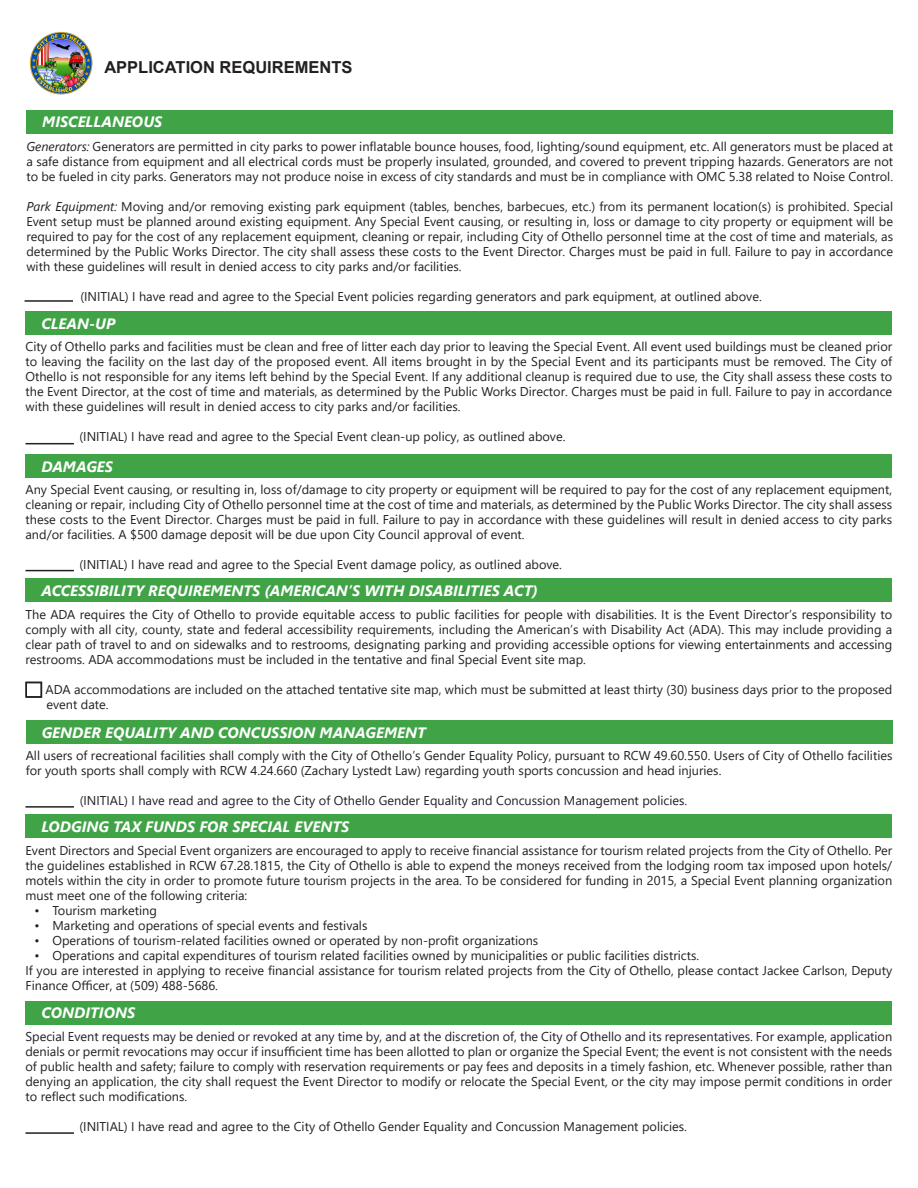
<style>
.page{position:relative;width:918px;height:1188px;background:#fff}
.page>*{position:absolute;margin:0;border:0;box-sizing:border-box;transform-origin:0 0}
.t1{font:700 16.5px "Arial";color:#231f20}
.t2{font:italic 700 15px "Segoe UI";color:#fff}
.t3{font:12.75px/15px "Segoe UI";color:#231f20;text-align:justify}
.s1{font-style:italic}
</style>
<div class="page">
<div style="left:26px;top:110px;width:867px;height:23px;background:#40a447"></div>
<hr style="left:25px;top:300px;width:48px;height:2px;background:#231f20">
<img style="left:30px;top:31px;width:63px;height:63px">
<div style="left:25px;top:579px;width:867px;height:23px;background:#40a447"></div>
<div style="left:25px;top:682px;width:17px;height:16px;border:2px solid #231f20"></div>
<div style="left:25px;top:311px;width:867px;height:24px;background:#40a447"></div>
<hr style="left:25px;top:443px;width:49px;height:1px;background:#231f20">
<div style="left:25px;top:454px;width:867px;height:24px;background:#40a447"></div>
<hr style="left:25px;top:570px;width:49px;height:1px;background:#231f20">
<div style="left:26px;top:720px;width:867px;height:24px;background:#40a447"></div>
<hr style="left:25px;top:806px;width:49px;height:2px;background:#231f20">
<div style="left:25px;top:815px;width:867px;height:23px;background:#40a447"></div>
<div style="left:25px;top:1001px;width:867px;height:23px;background:#40a447"></div>
<hr style="left:25px;top:1132px;width:49px;height:2px;background:#231f20">
<p class="t1" style="left:104px;top:56px;width:250px">APPLICATION REQUIREMENTS</p>
<p class="t2" style="left:42px;top:108px;width:121px">MISCELLANEOUS</p>
<p class="t3" style="left:26px;top:137px;width:868px"><span class="s1">Generators:</span> Generators are permitted in city parks to power inflatable bounce houses, food, lighting/sound equipment, etc. All generators must be placed at a safe distance from equipment and all electrical cords must be properly insulated, grounded, and covered to prevent tripping hazards. Generators are not to be fueled in city parks. Generators may not produce noise in excess of city standards and must be in compliance with OMC 5.38 related to Noise Control.</p>
<p class="t3" style="left:26px;top:197px;width:868px"><span class="s1">Park Equipment:</span> Moving and/or removing existing park equipment (tables, benches, barbecues, etc.) from its permanent location(s) is prohibited. Special Event setup must be planned around existing equipment. Any Special Event causing, or resulting in, loss or damage to city property or equipment will be required to pay for the cost of any replacement equipment, cleaning or repair, including City of Othello personnel time at the cost of time and materials, as determined by the Public Works Director. The city shall assess these costs to the Event Director. Charges must be paid in full. Failure to pay in accordance with these guidelines will result in denied access to city parks and/or facilities.</p>
<p class="t3" style="left:80px;top:287px;width:683px">(INITIAL) I have read and agree to the Special Event policies regarding generators and park equipment, at outlined above.</p>
<p class="t2" style="left:31px;top:108px;width:93px">LEAGU FEES</p>
<p class="t2" style="left:30px;top:309px;width:142px">TOURNAMENT FEES</p>
<p class="t3" style="left:25px;top:338px;width:868px">City of Othello parks and facilities must be clean and free of litter each day prior to leaving the Special Event. All event used buildings must be cleaned prior to leaving the facility on the last day of the proposed event. All items brought in by the Special Event and its participants must be removed. The City of Othello is not responsible for any items left behind by the Special Event. If any additional cleanup is required due to use, the City shall assess these costs to the Event Director, at the cost of time and materials, as determined by the Public Works Director. Charges must be paid in full. Failure to pay in accordance with these guidelines will result in denied access to city parks and/or facilities.</p>
<p class="t3" style="left:79px;top:428px;width:488px">(INITIAL) I have read and agree to the Special Event clean-up policy, as outlined above.</p>
<p class="t2" style="left:41px;top:309px;width:76px">CLEAN-UP</p>
<p class="t2" style="left:30px;top:452px;width:73px">DAMAGES</p>
<p class="t3" style="left:25px;top:481px;width:868px">Any Special Event causing, or resulting in, loss of/damage to city property or equipment will be required to pay for the cost of any replacement equipment, cleaning or repair, including City of Othello personnel time at the cost of time and materials, as determined by the Public Works Director. The city shall assess these costs to the Event Director. Charges must be paid in full. Failure to pay in accordance with these guidelines will result in denied access to city parks and/or facilities. A $500 damage deposit will be due upon City Council approval of event.</p>
<p class="t3" style="left:79px;top:556px;width:484px">(INITIAL) I have read and agree to the Special Event damage policy, as outlined above.</p>
<p class="t2" style="left:41px;top:452px;width:73px">DAMAGES</p>
<p class="t2" style="left:61px;top:576px;width:19px">CE</p>
<p class="t3" style="left:25px;top:606px;width:868px">The ADA requires the City of Othello to provide equitable access to public facilities for people with disabilities. It is the Event Director’s responsibility to comply with all city, county, state and federal accessibility requirements, including the American’s with Disability Act (ADA). This may include providing a clear path of travel to and on sidewalks and to restrooms, designating parking and providing accessible options for viewing entertainments and accessing restrooms. ADA accommodations must be included in the tentative and final Special Event site map.</p>
<p class="t3" style="left:46px;top:681px;width:848px">ADA accommodations are included on the attached tentative site map, which must be submitted at least thirty (30) business days prior to the proposed</p>
<p class="t3" style="left:46px;top:696px;width:64px">event date.</p>
<p class="t2" style="left:30px;top:576px;width:113px">CAN LLATION</p>
<p class="t2" style="left:41px;top:576px;width:498px">ACCESSIBILITY REQUIREMENTS (AMERICAN’S WITH DISABILITIES ACT)</p>
<p class="t2" style="left:30px;top:718px;width:73px">DAMAGES</p>
<p class="t3" style="left:26px;top:747px;width:868px">All users of recreational facilities shall comply with the City of Othello’s Gender Equality Policy, pursuant to RCW 49.60.550. Users of City of Othello facilities for youth sports shall comply with RCW 4.24.660 (Zachary Lystedt Law) regarding youth sports concussion and head injuries.</p>
<p class="t3" style="left:80px;top:792px;width:609px">(INITIAL) I have read and agree to the City of Othello Gender Equality and Concussion Management policies.</p>
<p class="t2" style="left:42px;top:718px;width:386px">GENDER EQUALITY AND CONCUSSION MANAGEMENT</p>
<p class="t2" style="left:30px;top:812px;width:73px">DAMAGES</p>
<p class="t3" style="left:25px;top:841px;width:868px">Event Directors and Special Event organizers are encouraged to apply to receive financial assistance for tourism related projects from the City of Othello. Per the guidelines established in RCW 67.28.1815, the City of Othello is able to expend the moneys received from the lodging room tax imposed upon hotels/ motels within the city in order to promote future tourism projects in the area. To be considered for funding in 2015, a Special Event planning organization must meet one of the following criteria:</p>
<p class="t3" style="left:34px;top:901px;width:124px">• Tourism marketing</p>
<p class="t3" style="left:34px;top:916px;width:335px">• Marketing and operations of special events and festivals</p>
<p class="t3" style="left:34px;top:931px;width:505px">• Operations of tourism-related facilities owned or operated by non-profit organizations</p>
<p class="t3" style="left:34px;top:946px;width:666px">• Operations and capital expenditures of tourism related facilities owned by municipalities or public facilities districts.</p>
<p class="t3" style="left:25px;top:961px;width:868px">If you are interested in applying to receive financial assistance for tourism related projects from the City of Othello, please contact Jackee Carlson, Deputy<br>Finance Officer, at (509) 488-5686.</p>
<p class="t2" style="left:41px;top:812px;width:309px">LODGING TAX FUNDS FOR SPECIAL EVENTS</p>
<p class="t2" style="left:30px;top:999px;width:73px">DAMAGES</p>
<p class="t3" style="left:25px;top:1028px;width:868px">Special Event requests may be denied or revoked at any time by, and at the discretion of, the City of Othello and its representatives. For example, application denials or permit revocations may occur if insufficient time has been allotted to plan or organize the Special Event; the event is not consistent with the needs of public health and safety; failure to comply with reservation requirements or pay fees and deposits in a timely fashion, etc. Whenever possible, rather than denying an application, the city shall request the Event Director to modify or relocate the Special Event, or the city may impose permit conditions in order to reflect such modifications.</p>
<p class="t3" style="left:79px;top:1118px;width:609px">(INITIAL) I have read and agree to the City of Othello Gender Equality and Concussion Management policies.</p>
<p class="t2" style="left:41px;top:999px;width:95px">CONDITIONS</p>
</div>
